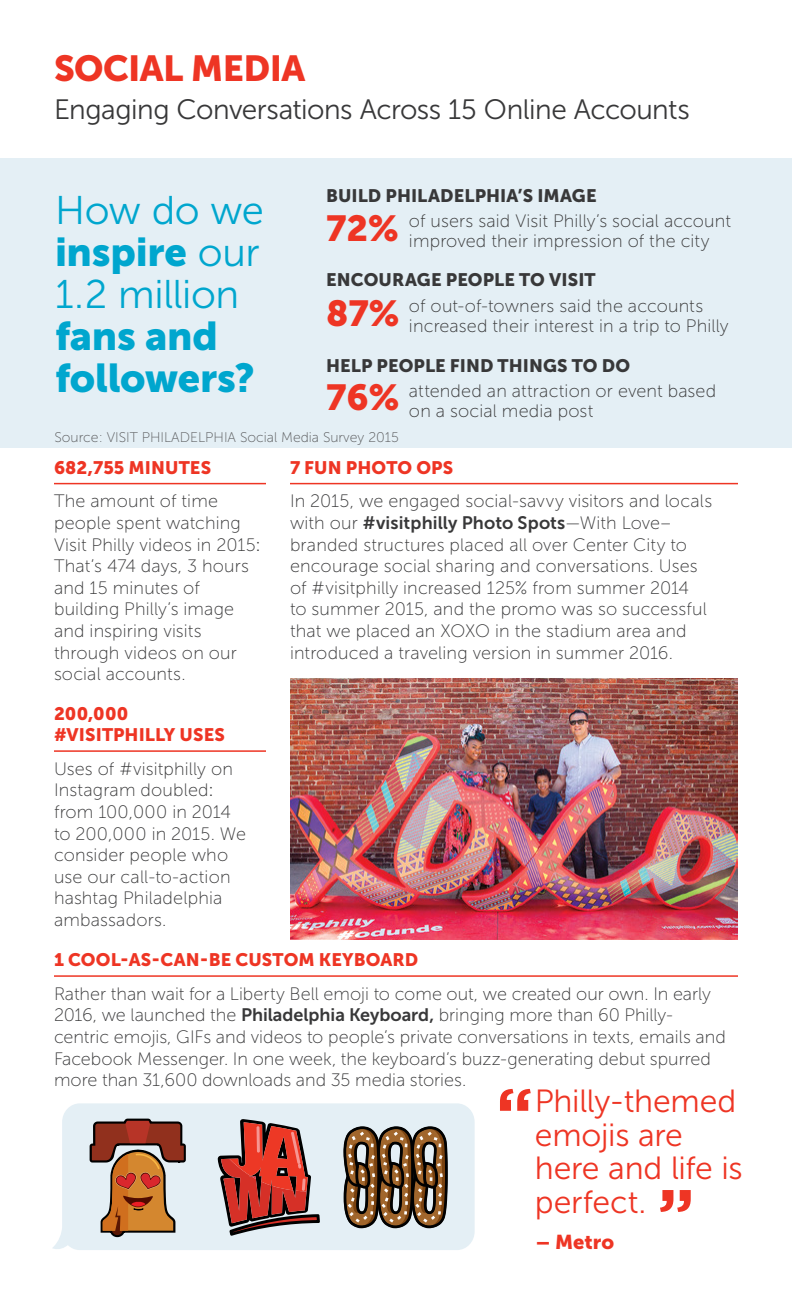
<style>
.page{position:relative;width:792px;height:1296px;background:#fff}
.page>*{position:absolute;margin:0;border:0;box-sizing:border-box;transform-origin:0 0}
.t1{font:700 68px "Gotham";color:#ee3524}
.t2{font:40px/42px "Museo Sans 900";letter-spacing:-.005em;color:#00a6ce}
.t3{font:40px "Museo Sans 300";letter-spacing:-.01em;color:#00a6ce}
.t4{font:36px "Museo Sans 900";letter-spacing:-.015em;color:#ee3524}
.t5{font:32px/33.6px "Museo Sans 300";letter-spacing:-.01em;color:#ee3524}
.t6{font:28px "Museo Sans 300";letter-spacing:-.02em;color:#383839}
.t7{font:20px "Museo Sans 900";letter-spacing:.005em;color:#ee3524}
.t8{font:18px/21.6px "Museo Sans 100";letter-spacing:.005em;color:#383839}
.t9{font:18px/21.6px "Museo Sans 900";letter-spacing:.005em;color:#ee3524}
.t10{font:18px "Museo Sans 900";letter-spacing:.005em;color:#383839}
.t11{font:18px "Museo Sans 700";letter-spacing:.005em;color:#383839}
.t12{font:14px "Museo Sans 100";color:#58595b}
.s1{font-family:"Museo Sans 300"}
.s2{font-family:"Museo Sans 100"}
.s3{font-family:"Museo Sans 700"}
</style>
<div class="page">
<img style="left:290px;top:679px;width:448px;height:260px">
<div style="left:0;top:158px;width:792px;height:290px;background:#e4eff5"></div>
<hr style="left:54px;top:483px;width:212px;height:1px;background:#ee3524">
<hr style="left:54px;top:750px;width:212px;height:2px;background:#ee3524">
<hr style="left:290px;top:483px;width:448px;height:1px;background:#ee3524">
<hr style="left:54px;top:975px;width:684px;height:2px;background:#ee3524">
<svg style="left:53px;top:1103px;width:422px;height:147px;background:#e5eff5"></svg>
<svg style="left:90px;top:1119px;width:96px;height:118px;background:#b27f63"></svg>
<svg style="left:218px;top:1119px;width:102px;height:117px;background:#b56b66"></svg>
<svg style="left:339px;top:1126px;width:109px;height:102px;background:#7f674f"></svg>
<h3 class="t4" style="left:54px;top:48px;width:253px">SOCIAL MEDIA</h3>
<h3 class="t6" style="left:54px;top:94px;width:637px">Engaging Conversations Across 15 Online Accounts</h3>
<h2 class="t3" style="left:55px;top:188px;width:211px">How do we</h2>
<h2 class="t2" style="left:55px;top:231px;width:206px">inspire <span class="s1">our</span></h2>
<h2 class="t3" style="left:55px;top:272px;width:186px">1.2 million</h2>
<h2 class="t2" style="left:55px;top:315px;width:201px">fans and followers?</h2>
<p class="t10" style="left:326px;top:185px;width:272px">BUILD PHILADELPHIA’S IMAGE</p>
<h3 class="t4" style="left:326px;top:208px;width:74px">72%</h3>
<p class="t8" style="left:409px;top:211px;width:324px;line-height:20px">of users said Visit Philly’s social account improved their impression of the city</p>
<p class="t10" style="left:326px;top:270px;width:271px">ENCOURAGE PEOPLE TO VISIT</p>
<h3 class="t4" style="left:326px;top:293px;width:75px">87%</h3>
<p class="t8" style="left:409px;top:297px;width:321px;line-height:20px">of out-of-towners said the accounts increased their interest in a trip to Philly</p>
<p class="t10" style="left:326px;top:355px;width:306px">HELP PEOPLE FIND THINGS TO DO</p>
<h3 class="t4" style="left:326px;top:377px;width:75px">76%</h3>
<p class="t8" style="left:409px;top:381px;width:309px;line-height:20px">attended an attraction or event based on a social media post</p>
<p class="t12" style="left:54px;top:430px;width:346px">Source: VISIT PHILADELPHIA Social Media Survey 2015</p>
<p class="t9" style="left:54px;top:457px;width:159px">682,755 MINUTES</p>
<p class="t8" style="left:54px;top:491px;width:208px">The amount of time people spent watching<br>Visit Philly videos in 2015<span class="s1">:<br></span>That’s 474 days, 3 hours and 15 minutes of building Philly’s image and inspiring visits through videos on our social accounts.</p>
<p class="t9" style="left:54px;top:703px;width:172px">200,000 #VISITPHILLY USES</p>
<p class="t8" style="left:54px;top:758px;width:194px">Uses of #visitphilly on<br>Instagram doubled<span class="s1">: </span>from 100,000 in 2014 to 200,000 in 2015. We consider people who use our call-to-action hashtag Philadelphia ambassadors.</p>
<p class="t9" style="left:290px;top:457px;width:165px">7 FUN PHOTO OPS</p>
<p class="t8" style="left:290px;top:491px;width:424px">In 2015, we engaged social-savvy visitors and locals</p>
<p class="t11" style="left:290px;top:513px;width:382px"><span class="s2">with our</span> #visitphilly Photo Spots<span class="s2">—With Love–</span></p>
<p class="t8" style="left:290px;top:534px;width:419px">branded structures placed all over Center City to encourage social sharing and conversations. Uses of #visitphilly increased 125% from summer 2014 to summer 2015, and the promo was so successful that we placed an XOXO in the stadium area and introduced a traveling version in summer 2016.</p>
<p class="t9" style="left:54px;top:949px;width:366px">1 COOL-AS-CAN-BE CUSTOM KEYBOARD</p>
<p class="t8" style="left:54px;top:983px;width:673px">Rather than wait for a Liberty Bell emoji to come out, we created our own. In early 2016, we launched the <span class="s3">Philadelphia Keyboard,</span> bringing more than 60 Philly&shy;centric emojis, GIFs and videos to people’s private conversations in texts, emails and Facebook Messenger. In one week, the keyboard’s buzz-generating debut spurred more than 31,600 downloads and 35 media stories.</p>
<h3 class="t5" style="left:535px;top:1085px;width:209px">Philly-themed emojis are here and life is perfect.</h3>
<h1 class="t1" style="left:496px;top:1068px;width:38px">“</h1>
<h1 class="t1" style="left:658px;top:1168px;width:38px">”</h1>
<p class="t7" style="left:536px;top:1231px;width:80px">– Metro</p>
</div>
